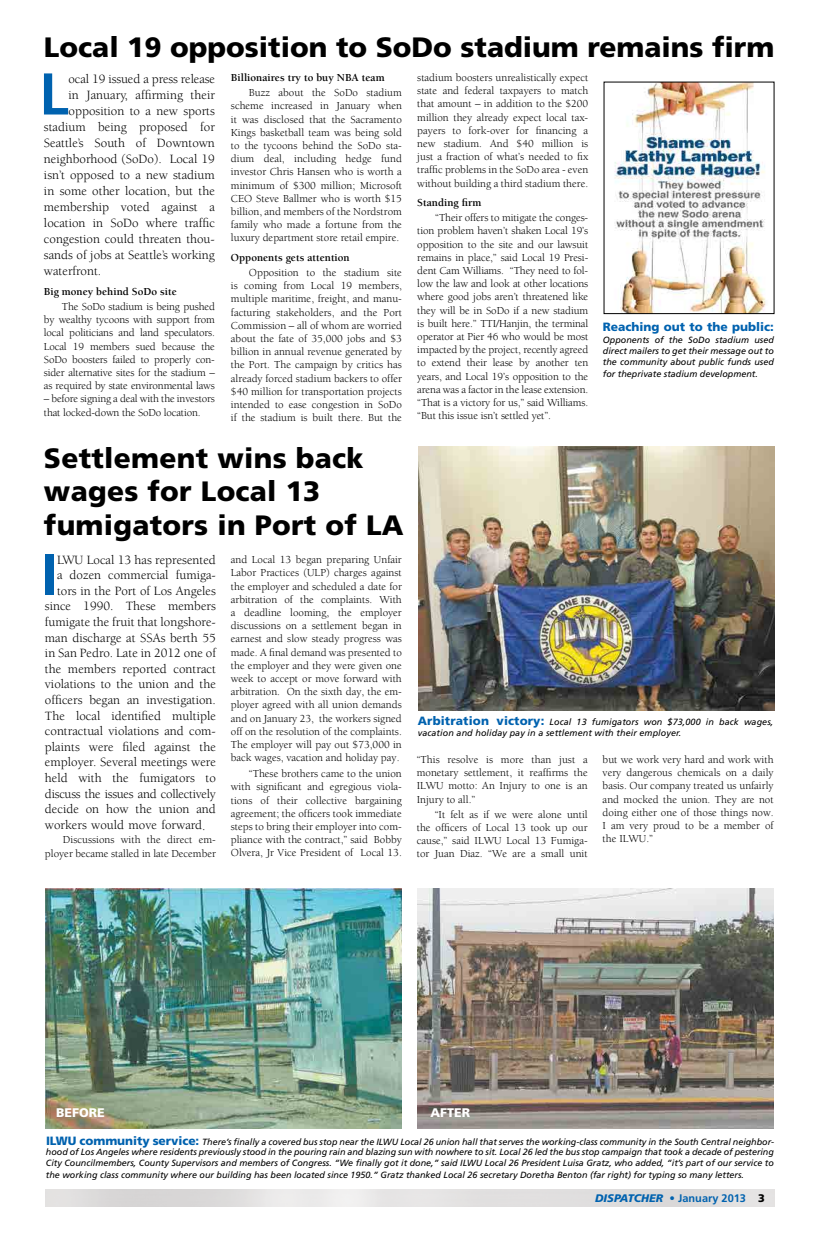
<style>
.page{position:relative;width:828px;height:1260px;background:#fff}
.page>*{position:absolute;margin:0;border:0;box-sizing:border-box;transform-origin:0 0}
.t1{font:700 58.8px "Frutiger";color:#0062af}
.t2{font:700 57.7px "Frutiger";color:#0062af}
.t3{font:900 28px/33.6px "Frutiger";letter-spacing:.01em;color:#000}
.t4{font:13px "Berkeley";color:#000}
.t5{font:13px "Berkeley";letter-spacing:-.02em;color:#000}
.t6{font:900 12.5px "Frutiger";color:#fff}
.t7{font:900 12px "Frutiger";color:#0062af}
.t8{font:11px/13.2px "Berkeley";color:#000;text-align:justify}
.t9{font:700 11px "Berkeley";color:#000}
.t10{font:700 11px "Frutiger";color:#0062af}
.t11{font:italic 9px/11.3px "Frutiger";color:#000;text-align:justify}
.s1{font-weight:900;font-style:normal;font-size:12px;color:#0062af}
.s2{font-weight:900;font-style:italic}
.s3{font-weight:900;color:#000}
</style>
<div class="page">
<img style="left:614px;top:84px;width:152px;height:228px">
<img style="left:418px;top:446px;width:356px;height:264px">
<img style="left:45px;top:888px;width:357px;height:241px">
<img style="left:417px;top:888px;width:357px;height:241px">
<h3 class="t3" style="left:44px;top:30px;width:732px">Local 19 opposition to SoDo stadium remains firm</h3>
<p class="t9" style="left:231px;top:72px;width:155px">Billionaires try to buy NBA team</p>
<p class="t8" style="left:231px;top:86px;width:173px;text-indent:18px">Buzz about the SoDo stadium scheme increased in January when it was disclosed that the Sacramento Kings basketball team was being sold to the tycoons behind the SoDo sta&shy;dium deal, including hedge fund investor Chris Hansen who is worth a minimum of $300 million; Microsoft CEO Steve Ballmer who is worth $15 billion, and members of the Nordstrom family who made a fortune from the luxury department store retail empire.</p>
<p class="t9" style="left:231px;top:252px;width:120px">Opponents gets attention</p>
<p class="t8" style="left:231px;top:266px;width:173px;text-indent:18px">Opposition to the stadium site is coming from Local 19 members, multiple maritime, freight, and manu&shy;facturing stakeholders, and the Port Commission – all of whom are worried about the fate of 35,000 jobs and $3 billion in annual revenue generated by the Port. The campaign by critics has already forced stadium backers to offer $40 million for transportation projects intended to ease congestion in SoDo if the stadium is built there. But the</p>
<h3 class="t3" style="left:44px;top:441px;width:361px">Settlement wins back wages for Local 13 fumigators in Port of LA</h3>
<h2 class="t2" style="left:41px;top:541px;width:18px">I</h2>
<p class="t4" style="left:57px;top:553px;width:160px">LWU Local 13 has represented</p>
<h1 class="t1" style="left:39px;top:60px;width:31px">L</h1>
<p class="t4" style="left:69px;top:72px;width:148px">ocal 19 issued a press release</p>
<p class="t4" style="left:69px;top:88px;width:148px">in January, affirming their</p>
<p class="t4" style="left:69px;top:104px;width:148px">opposition to a new sports</p>
<p class="t4" style="left:44px;top:120px;width:172px">stadium being proposed for</p>
<p class="t4" style="left:44px;top:136px;width:173px">Seattle’s South of Downtown</p>
<p class="t4" style="left:44px;top:152px;width:172px">neighborhood (SoDo). Local 19</p>
<p class="t4" style="left:44px;top:168px;width:173px">isn’t opposed to a new stadium</p>
<p class="t4" style="left:44px;top:184px;width:172px">in some other location, but the</p>
<p class="t4" style="left:44px;top:200px;width:173px">membership voted against a</p>
<p class="t4" style="left:44px;top:216px;width:173px">location in SoDo where traffic</p>
<p class="t4" style="left:44px;top:232px;width:173px">congestion could threaten thou-</p>
<p class="t4" style="left:44px;top:248px;width:172px">sands of jobs at Seattle’s working</p>
<p class="t4" style="left:44px;top:264px;width:59px">waterfront.</p>
<p class="t9" style="left:44px;top:285px;width:134px">Big money behind SoDo site</p>
<p class="t8" style="left:44px;top:300px;width:173px;text-indent:18px">The SoDo stadium is being pushed by wealthy tycoons with support from local politicians and land speculators.<br>Local 19 members sued because the SoDo boosters failed to properly con&shy;sider alternative sites for the stadium – as required by state environmental laws</p>
<p class="t8" style="left:44px;top:393px;width:172px">– before signing a deal with the investors that locked-down the SoDo location.</p>
<p class="t8" style="left:231px;top:553px;width:173px">and Local 13 began preparing Unfair Labor Practices (ULP) charges against the employer and scheduled a date for arbitration of the complaints. With a deadline looming, the employer discussions on a settlement began in earnest and slow steady progress was made. A final demand was presented to the employer and they were given one week to accept or move forward with arbitration. On the sixth day, the em&shy;ployer agreed with all union demands and on January 23, the workers signed off on the resolution of the complaints.<br>The employer will pay out $73,000 in back wages, vacation and holiday pay.</p>
<p class="t8" style="left:231px;top:767px;width:173px;text-indent:18px">“These brothers came to the union with significant and egregious viola&shy;tions of their collective bargaining agreement; the officers took immediate steps to bring their employer into com&shy;pliance with the contract,” said Bobby Olvera, Jr Vice President of Local 13.</p>
<p class="t4" style="left:57px;top:568px;width:160px">a dozen commercial fumiga-</p>
<p class="t4" style="left:57px;top:584px;width:160px">tors in the Port of Los Angeles</p>
<p class="t4" style="left:45px;top:599px;width:173px">since 1990. These members</p>
<p class="t4" style="left:45px;top:615px;width:173px">fumigate the fruit that longshore-</p>
<p class="t4" style="left:45px;top:631px;width:172px">man discharge at SSAs berth 55</p>
<p class="t4" style="left:45px;top:646px;width:173px">in San Pedro. Late in 2012 one of</p>
<p class="t4" style="left:45px;top:662px;width:173px">the members reported contract</p>
<p class="t4" style="left:45px;top:677px;width:172px">violations to the union and the</p>
<p class="t4" style="left:45px;top:693px;width:173px">officers began an investigation.</p>
<p class="t4" style="left:45px;top:709px;width:173px">The local identified multiple</p>
<p class="t4" style="left:45px;top:724px;width:172px">contractual violations and com-</p>
<p class="t4" style="left:45px;top:740px;width:172px">plaints were filed against the</p>
<p class="t4" style="left:45px;top:755px;width:172px">employer. Several meetings were</p>
<p class="t4" style="left:45px;top:771px;width:173px">held with the fumigators to</p>
<p class="t5" style="left:45px;top:787px;width:173px">discuss the issues and collectively</p>
<p class="t4" style="left:45px;top:802px;width:172px">decide on how the union and</p>
<p class="t4" style="left:45px;top:818px;width:162px">workers would move forward.</p>
<p class="t8" style="left:45px;top:834px;width:173px;text-align:right">Discussions with the direct em&shy;ployer became stalled in late December</p>
<p class="t8" style="left:417px;top:71px;width:173px">stadium boosters unrealistically expect state and federal taxpayers to match that amount – in addition to the $200 million they already expect local tax&shy;payers to fork-over for financing a new stadium. And $40 million is just a fraction of what’s needed to fix traffic problems in the SoDo area - even without building a third stadium there.</p>
<p class="t9" style="left:417px;top:197px;width:66px">Standing firm</p>
<p class="t8" style="left:417px;top:211px;width:173px;text-indent:18px">“Their offers to mitigate the conges&shy;tion problem haven’t shaken Local 19’s opposition to the site and our lawsuit remains in place,” said Local 19 Presi&shy;dent Cam Williams. “They need to fol&shy;low the law and look at other locations where good jobs aren’t threatened like they will be in SoDo if a new stadium is built here.” TTI/Hanjin, the terminal operator at Pier 46 who would be most impacted by the project, recently agreed to extend their lease by another ten years, and Local 19’s opposition to the arena was a factor in the lease extension. “That is a victory for us,” said Williams. “But this issue isn’t settled yet”.</p>
<p class="t7" style="left:603px;top:320px;width:173px">Reaching out to the public:</p>
<p class="t11" style="left:603px;top:334px;width:173px">Opponents of the SoDo stadium used direct mailers to get their message out to the community about public funds used for theprivate stadium development.</p>
<p class="t11" style="left:418px;top:717px;width:357px;line-height:10.8px"><span class="s1">Arbitration victory:</span> Local 13 fumigators won $73,000 in back wages, vacation and holiday pay in a settlement with their employer.</p>
<p class="t8" style="left:417px;top:753px;width:173px">“This resolve is more than just a monetary settlement, it reaffirms the ILWU motto: An Injury to one is an Injury to all.”</p>
<p class="t8" style="left:417px;top:808px;width:173px;text-indent:18px">“It felt as if we were alone until the officers of Local 13 took up our cause,” said ILWU Local 13 Fumiga&shy;tor Juan Diaz. “We are a small unit</p>
<p class="t8" style="left:603px;top:753px;width:173px">but we work very hard and work with very dangerous chemicals on a daily basis. Our company treated us unfairly and mocked the union. They are not doing either one of those things now.<br>I am very proud to be a member of the ILWU.”</p>
<p class="t6" style="left:56px;top:1105px;width:50px">BEFORE</p>
<p class="t6" style="left:431px;top:1105px;width:41px">AFTER</p>
<p class="t11" style="left:46px;top:1136px;width:730px;line-height:11px"><span class="s1">ILWU community service:</span> There’s finally a covered bus stop near the ILWU Local 26 union hall that serves the working-class community in the South Central neighbor&shy;hood of Los Angeles where residents previously stood in the pouring rain and blazing sun with nowhere to sit. Local 26 led the bus stop campaign that took a decade of pestering City Councilmembers, County Supervisors and members of Congress. “We finally got it done,” said ILWU Local 26 President Luisa Gratz, who added, “it’s part of our service to the working class community where our building has been located since 1950.” Gratz thanked Local 26 secretary Doretha Benton (far right) for typing so many letters.</p>
<p class="t10" style="left:595px;top:1192px;width:171px"><span class="s2">DISPATCHER</span> • January 2013 <span class="s3">3</span></p>
</div>
